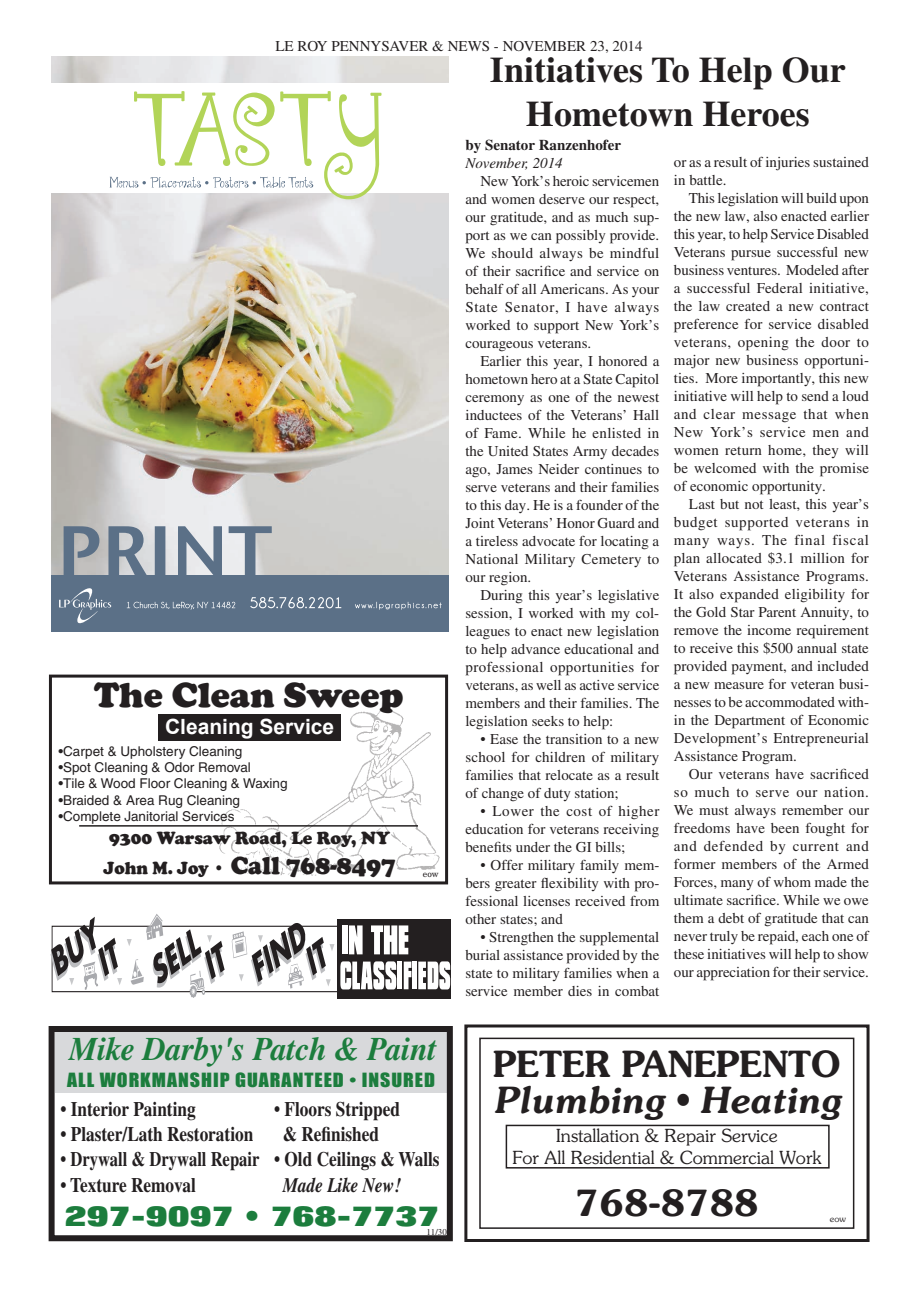
<style>
.page{position:relative;width:918px;height:1296px;background:#fff}
.page>*{position:absolute;margin:0;border:0;box-sizing:border-box;transform-origin:0 0}
.t1{font:700 36px/43.2px "Times";color:#231f20;text-align:center}
.t2{font:italic 600 36px "Souvenir";color:#231f20;scale:.95 1}
.t3{font:600 36px "Souvenir";color:#231f20;scale:.95 1}
.t4{font:900 36px "Cooper";color:#231f20}
.t5{font:600 36px "Souvenir";color:#231f20}
.t6{font:italic 700 33px "Times";color:#1c7d3d;scale:.96 1}
.t7{font:800 28.5px "Folio";color:#1c7d3d;scale:1.07 1}
.t8{font:900 25.5px "Cooper";color:#231f20;scale:.96 1}
.t9{font:700 21px "Arial";color:#fff}
.t10{font:700 20.7px/25px "Times";color:#231f20;text-align:center;scale:.84 1}
.t11{font:700 20.7px "Times";color:#231f20;scale:.8 1}
.t12{font:italic 700 20.7px "Times";color:#231f20;scale:.84 1}
.t13{font:300 18px/21.6px "Souvenir";color:#231f20;text-align:center}
.t14{font:18px "Impact";letter-spacing:.05em;color:#1c7d3d;scale:1.1 1}
.t15{font:900 18px "Cooper";color:#231f20}
.t16{font:15px/18px "Times";color:#231f20;text-align:justify}
.t17{font:700 15px "Times";color:#231f20}
.t18{font:italic 15px "Times";color:#231f20}
.t19{font:13.5px "Helvetica";color:#231f20}
.t20{font:9px "Times";color:#231f20}
.t21{font:300 9px "Souvenir";color:#231f20}
.t22{font:9px "New Century Schlbk";color:#231f20}
.s1{font-size:18px}
</style>
<div class="page">
<div style="left:338px;top:919px;width:113px;height:79px;background:#231f20"></div>
<div style="left:412px;top:962px;width:5px;height:27px;background:#fff"></div>
<svg style="left:418px;top:961px;width:32px;height:28px"></svg>
<svg style="left:232px;top:921px;width:179px;height:68px"></svg>
<svg style="left:51px;top:914px;width:174px;height:84px"></svg>
<div style="left:464px;top:1024px;width:406px;height:218px;border:3px solid #231f20"></div>
<div style="left:479px;top:1038px;width:375px;height:191px;border:2px solid #231f20"></div>
<div style="left:506px;top:1125px;width:324px;height:44px;border:2px solid #231f20"></div>
<div style="left:158px;top:715px;width:182px;height:26px;background:#231f20"></div>
<div style="left:49px;top:675px;width:399px;height:209px;border:3px solid #231f20"></div>
<hr style="left:79px;top:825px;width:339px;height:2px;background:#231f20">
<img style="left:217px;top:708px;width:223px;height:168px">
<img style="left:51px;top:57px;width:398px;height:518px">
<div style="left:51px;top:83px;width:398px;height:110px;background:#fff"></div>
<svg style="left:64px;top:526px;width:208px;height:49px;background:#a1abb5"></svg>
<div style="left:51px;top:575px;width:398px;height:56px;background:#5b7087"></div>
<svg style="left:59px;top:588px;width:52px;height:36px"></svg>
<svg style="left:127px;top:597px;width:315px;height:13px"></svg>
<svg style="left:110px;top:91px;width:272px;height:108px"></svg>
<div style="left:55px;top:1032px;width:392px;height:61px;background:#d8d9db"></div>
<div style="left:49px;top:1026px;width:404px;height:215px;border:6px solid #231f20"></div>
<p class="t16" style="left:275px;top:37px;width:369px">LE ROY PENNYSAVER &amp; NEWS - NOVEMBER 23, 2014</p>
<h1 class="t4" style="left:94px;top:674px;width:311px">The Clean Sweep</h1>
<h3 class="t9" style="left:165px;top:715px;width:171px">Cleaning Service</h3>
<p class="t19" style="left:58px;top:743px;width:186px">•Carpet &amp; Upholstery Cleaning</p>
<p class="t19" style="left:58px;top:760px;width:194px">•Spot Cleaning &amp; Odor Removal</p>
<p class="t19" style="left:58px;top:776px;width:231px">•Tile &amp; Wood Floor Cleaning &amp; Waxing</p>
<p class="t19" style="left:58px;top:792px;width:183px">•Braided &amp; Area Rug Cleaning</p>
<p class="t19" style="left:58px;top:808px;width:178px">•Complete Janitorial Services</p>
<p class="t15" style="left:109px;top:827px;width:282px">9300 Warsaw Road, Le Roy, NY</p>
<h3 class="t8" style="left:104px;top:851px;width:306px"><span class="s1">John M. Joy •</span> Call 768-8497</h3>
<p class="t22" style="left:423px;top:868px;width:18px">eow</p>
<h2 class="t6" style="left:69px;top:1030px;width:384px">Mike Darby's Patch &amp; Paint</h2>
<p class="t14" style="left:67px;top:1069px;width:336px">ALL WORKMANSHIP GUARANTEED • INSURED</p>
<h3 class="t10" style="left:60px;top:1096px;width:163px">• Interior Painting</h3>
<h3 class="t10" style="left:60px;top:1121px;width:231px">• Plaster/Lath Restoration</h3>
<h3 class="t11" style="left:60px;top:1147px;width:250px">• Drywall &amp; Drywall Repair</h3>
<h3 class="t10" style="left:60px;top:1172px;width:163px">• Texture Removal</h3>
<h3 class="t10" style="left:274px;top:1096px;width:151px">• Floors Stripped &amp; Refinished</h3>
<h3 class="t10" style="left:274px;top:1146px;width:198px">• Old Ceilings &amp; Walls</h3>
<h3 class="t12" style="left:283px;top:1172px;width:142px">Made Like New!</h3>
<h3 class="t7" style="left:65px;top:1200px;width:351px">297-9097 • 768-7737</h3>
<p class="t20" style="left:426px;top:1227px;width:22px">11/30</p>
<h1 class="t1" style="left:490px;top:48px;width:357px">Initiatives To Help Our<br>Hometown Heroes</h1>
<p class="t17" style="left:465px;top:136px;width:157px">by Senator Ranzenhofer</p>
<p class="t18" style="left:465px;top:155px;width:99px">November, 2014</p>
<p class="t16" style="left:465px;top:172px;width:195px;text-indent:15px">New York’s heroic servicemen and women deserve our respect, our gratitude, and as much sup&shy;port as we can possibly provide.<br>We should always be mindful of their sacrifice and service on behalf of all Americans. As your State Senator, I have always worked to support New York’s courageous veterans.</p>
<p class="t16" style="left:465px;top:352px;width:195px;text-indent:15px">Earlier this year, I honored a hometown hero at a State Capitol ceremony as one of the newest inductees of the Veterans’ Hall of Fame. While he enlisted in the United States Army decades ago, James Neider continues to serve veterans and their families to this day. He is a founder of the Joint Veterans’ Honor Guard and a tireless advocate for locating a National Military Cemetery to our region.</p>
<p class="t16" style="left:465px;top:586px;width:195px;text-indent:15px">During this year’s legislative session, I worked with my col&shy;leagues to enact new legislation to help advance educational and professional opportunities for veterans, as well as active service members and their families. The legislation seeks to help:</p>
<p class="t16" style="left:465px;top:730px;width:195px;text-indent:15px">• Ease the transition to a new school for children of military families that relocate as a result of change of duty station;</p>
<p class="t16" style="left:465px;top:802px;width:195px;text-indent:15px">• Lower the cost of higher education for veterans receiving benefits under the GI bills;</p>
<p class="t16" style="left:465px;top:856px;width:195px;text-indent:15px">• Offer military family mem&shy;bers greater flexibility with pro&shy;fessional licenses received from other states; and</p>
<p class="t16" style="left:465px;top:928px;width:195px;text-indent:15px">• Strengthen the supplemental burial assistance provided by the state to military families when a service member dies in combat</p>
<p class="t16" style="left:674px;top:153px;width:197px">or as a result of injuries sustained in battle.</p>
<p class="t16" style="left:674px;top:189px;width:197px;text-indent:15px">This legislation will build upon the new law, also enacted earlier this year, to help Service Disabled Veterans pursue successful new business ventures. Modeled after a successful Federal initiative, the law created a new contract preference for service disabled veterans, opening the door to major new business opportuni&shy;ties. More importantly, this new initiative will help to send a loud and clear message that when New York’s service men and women return home, they will be welcomed with the promise of economic opportunity.</p>
<p class="t16" style="left:674px;top:495px;width:197px;text-indent:15px">Last but not least, this year’s budget supported veterans in many ways. The final fiscal plan allocated $3.1 million for Veterans Assistance Programs.<br>It also expanded eligibility for the Gold Star Parent Annuity, to remove the income requirement to receive this $500 annual state provided payment, and included a new measure for veteran busi&shy;nesses to be accommodated with&shy;in the Department of Economic Development’s Entrepreneurial Assistance Program.</p>
<p class="t16" style="left:674px;top:765px;width:197px;text-indent:15px">Our veterans have sacrificed so much to serve our nation.<br>We must always remember our freedoms have been fought for and defended by current and former members of the Armed Forces, many of whom made the ultimate sacrifice. While we owe them a debt of gratitude that can never truly be repaid, each one of these initiatives will help to show our appreciation for their service.</p>
<h1 class="t3" style="left:493px;top:1041px;width:367px">PETER PANEPENTO</h1>
<h1 class="t2" style="left:493px;top:1077px;width:367px">Plumbing • Heating</h1>
<p class="t13" style="left:512px;top:1125px;width:311px">Installation &amp; Repair Service<br>For All Residential &amp; Commercial Work</p>
<h1 class="t5" style="left:575px;top:1181px;width:185px">768-8788</h1>
<p class="t21" style="left:830px;top:1214px;width:18px">eow</p>
</div>
